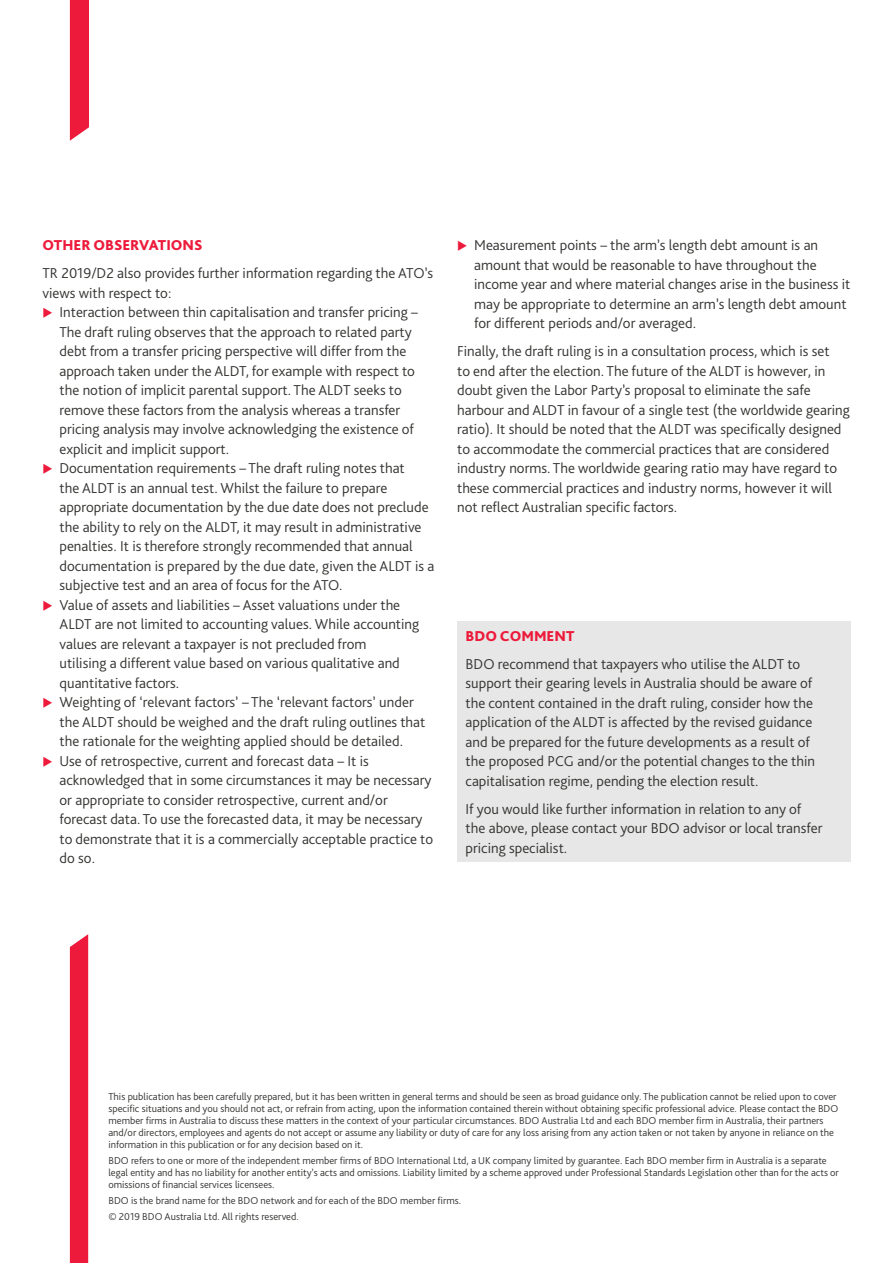
<style>
.page{position:relative;width:893px;height:1263px;background:#fff}
.page>*{position:absolute;margin:0;border:0;box-sizing:border-box;transform-origin:0 0}
.t1{font:300 15px/19.5px "Bliss Pro";color:#343331}
.t2{font:800 15px "Bliss Pro";color:#ed1a3b}
.t3{font:300 10.5px/12px "Bliss Pro";color:#343331}
</style>
<div class="page">
<div style="left:70px;top:934px;width:18px;height:329px;background:#ed1a3b"></div>
<div style="left:70px;top:0;width:19px;height:141px;background:#ed1a3b"></div>
<div style="left:457px;top:621px;width:393px;height:240px;background:#e7e7e7"></div>
<p class="t2" style="left:43px;top:236px;width:162px">OTHER OBSERVATIONS</p>
<p class="t1" style="left:43px;top:263px;width:392px">TR 2019/D2 also provides further information regarding the ATO’s views with respect to:</p>
<p class="t1" style="left:60px;top:302px;width:376px">Interaction between thin capitalisation and transfer pricing – The draft ruling observes that the approach to related party debt from a transfer pricing perspective will differ from the approach taken under the ALDT, for example with respect to the notion of implicit parental support. The ALDT seeks to remove these factors from the analysis whereas a transfer pricing analysis may involve acknowledging the existence of explicit and implicit support.<br>Documentation requirements – The draft ruling notes that<br>the ALDT is an annual test. Whilst the failure to prepare appropriate documentation by the due date does not preclude the ability to rely on the ALDT, it may result in administrative penalties. It is therefore strongly recommended that annual documentation is prepared by the due date, given the ALDT is a subjective test and an area of focus for the ATO.<br>Value of assets and liabilities – Asset valuations under the ALDT are not limited to accounting values. While accounting values are relevant a taxpayer is not precluded from<br>utilising a different value based on various qualitative and quantitative factors.<br>Weighting of ‘relevant factors’ – The ‘relevant factors’ under the ALDT should be weighed and the draft ruling outlines that the rationale for the weighting applied should be detailed.<br>Use of retrospective, current and forecast data – It is acknowledged that in some circumstances it may be necessary or appropriate to consider retrospective, current and/or forecast data. To use the forecasted data, it may be necessary to demonstrate that it is a commercially acceptable practice to do so.</p>
<p class="t1" style="left:474px;top:235px;width:378px">Measurement points – the arm’s length debt amount is an amount that would be reasonable to have throughout the income year and where material changes arise in the business it may be appropriate to determine an arm’s length debt amount for different periods and/or averaged.</p>
<p class="t1" style="left:457px;top:341px;width:394px">Finally, the draft ruling is in a consultation process, which is set<br>to end after the election. The future of the ALDT is however, in doubt given the Labor Party’s proposal to eliminate the safe harbour and ALDT in favour of a single test (the worldwide gearing ratio). It should be noted that the ALDT was specifically designed to accommodate the commercial practices that are considered industry norms. The worldwide gearing ratio may have regard to these commercial practices and industry norms, however it will not reflect Australian specific factors.</p>
<p class="t2" style="left:466px;top:626px;width:110px">BDO COMMENT</p>
<p class="t1" style="left:466px;top:654px;width:351px">BDO recommend that taxpayers who utilise the ALDT to support their gearing levels in Australia should be aware of the content contained in the draft ruling, consider how the application of the ALDT is affected by the revised guidance and be prepared for the future developments as a result of the proposed PCG and/or the potential changes to the thin capitalisation regime, pending the election result.</p>
<p class="t1" style="left:466px;top:799px;width:358px">If you would like further information in relation to any of the above, please contact your BDO advisor or local transfer pricing specialist.</p>
<p class="t3" style="left:108px;top:1090px;width:731px">This publication has been carefully prepared, but it has been written in general terms and should be seen as broad guidance only. The publication cannot be relied upon to cover specific situations and you should not act, or refrain from acting, upon the information contained therein without obtaining specific professional advice. Please contact the BDO member firms in Australia to discuss these matters in the context of your particular circumstances. BDO Australia Ltd and each BDO member firm in Australia, their partners and/or directors, employees and agents do not accept or assume any liability or duty of care for any loss arising from any action taken or not taken by anyone in reliance on the information in this publication or for any decision based on it.</p>
<p class="t3" style="left:108px;top:1154px;width:732px">BDO refers to one or more of the independent member firms of BDO International Ltd, a UK company limited by guarantee. Each BDO member firm in Australia is a separate legal entity and has no liability for another entity’s acts and omissions. Liability limited by a scheme approved under Professional Standards Legislation other than for the acts or omissions of financial services licensees.</p>
<p class="t3" style="left:108px;top:1192px;width:354px;line-height:16.2px">BDO is the brand name for the BDO network and for each of the BDO member firms. © 2019 BDO Australia Ltd. All rights reserved.</p>
</div>
